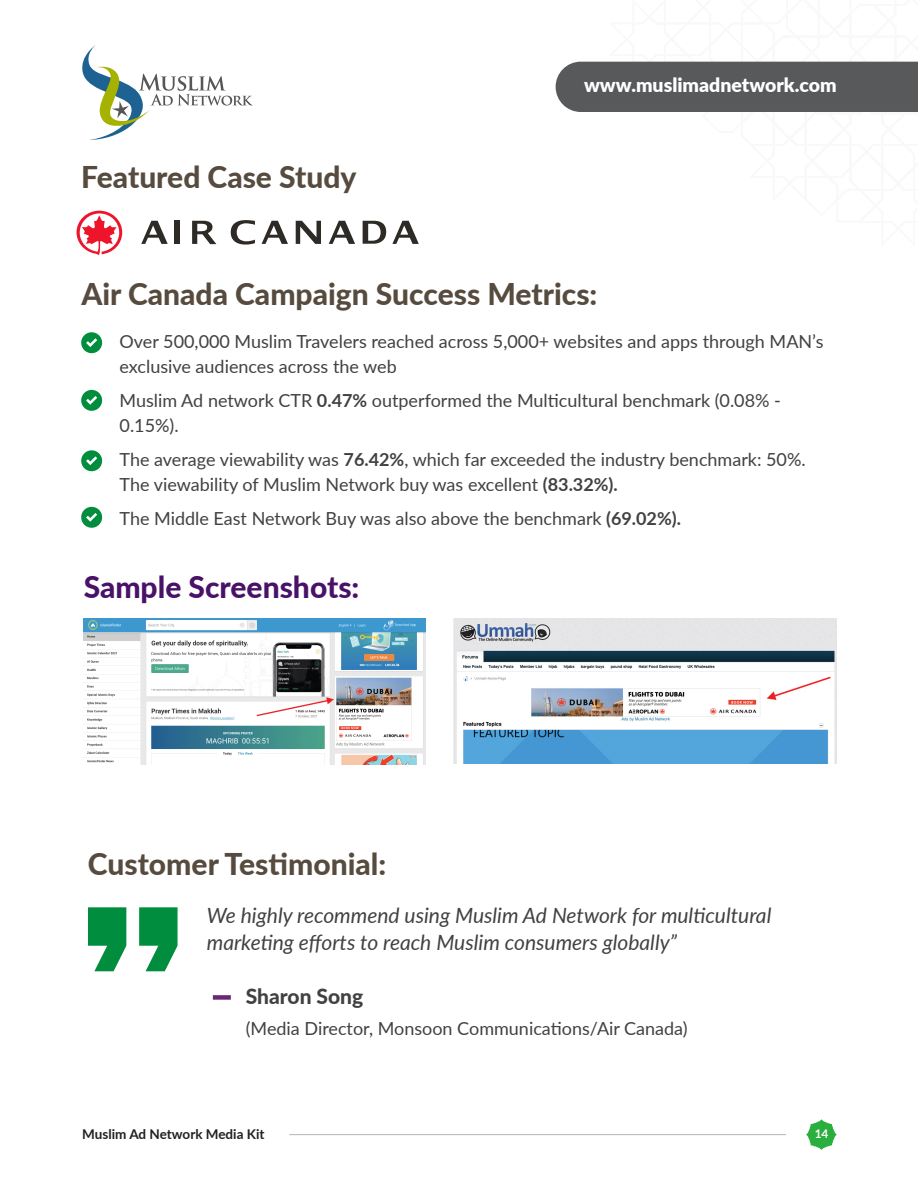
<style>
.page{position:relative;width:918px;height:1188px;background:#fff}
.page>*{position:absolute;margin:0;border:0;box-sizing:border-box;transform-origin:0 0}
.t1{font:800 30px "Lato";color:#564b3e}
.t2{font:800 30px "Lato";color:#491268}
.t3{font:italic 21px/27.6px "Lato";color:#414042}
.t4{font:800 21px "Lato";color:#414042}
.t5{font:900 19.5px "Lato";color:#fff}
.t6{font:18px/24.6px "Lato";color:#414042}
.t7{font:700 13.5px "Lato";color:#231f20}
.t8{font:700 11.85px "Lato";color:#fff}
.s1{font-weight:700}
</style>
<div class="page">
<svg style="left:88px;top:907px;width:90px;height:64px"></svg>
<svg style="left:77px;top:211px;width:45px;height:44px"></svg>
<svg style="left:192px;top:221px;width:24px;height:23px"></svg>
<svg style="left:141px;top:221px;width:27px;height:23px"></svg>
<div style="left:175px;top:221px;width:5px;height:23px;background:#2e2a25"></div>
<svg style="left:231px;top:220px;width:24px;height:25px"></svg>
<svg style="left:262px;top:221px;width:26px;height:23px"></svg>
<svg style="left:329px;top:221px;width:26px;height:23px"></svg>
<svg style="left:392px;top:221px;width:27px;height:23px"></svg>
<svg style="left:296px;top:221px;width:25px;height:23px"></svg>
<svg style="left:363px;top:221px;width:23px;height:23px"></svg>
<svg style="left:81px;top:332px;width:22px;height:22px"></svg>
<svg style="left:81px;top:389px;width:22px;height:22px"></svg>
<svg style="left:81px;top:450px;width:22px;height:22px"></svg>
<svg style="left:81px;top:506px;width:22px;height:22px"></svg>
<img style="left:84px;top:619px;width:341px;height:145px">
<img style="left:454px;top:619px;width:383px;height:145px">
<div style="left:213px;top:995px;width:18px;height:5px;background:#682875"></div>
<svg style="left:806px;top:1119px;width:31px;height:31px"></svg>
<hr style="left:289px;top:1134px;width:497px;height:1px;background:#b3b5b7">
<svg style="left:82px;top:45px;width:171px;height:95px"></svg>
<div style="left:556px;top:61px;width:362px;height:51px;background:#58595b"></div>
<h1 class="t1" style="left:81px;top:155px;width:277px">Featured Case Study</h1>
<p class="t5" style="left:584px;top:71px;width:254px">www.muslimadnetwork.com</p>
<h1 class="t1" style="left:81px;top:272px;width:518px">Air Canada Campaign Success Metrics:</h1>
<p class="t6" style="left:120px;top:329px;width:705px">Over 500,000 Muslim Travelers reached across 5,000+ websites and apps through MAN’s exclusive audiences across the web</p>
<p class="t6" style="left:120px;top:387px;width:663px">Muslim Ad network CTR <span class="s1">0.47%</span> outperformed the Multicultural benchmark (0.08% -<br>0.15%).</p>
<p class="t6" style="left:120px;top:446px;width:688px">The average viewability was <span class="s1">76.42%</span>, which far exceeded the industry benchmark: 50%.<br>The viewability of Muslim Network buy was excellent <span class="s1">(83.32%).</span></p>
<p class="t6" style="left:120px;top:505px;width:563px">The Middle East Network Buy was also above the benchmark <span class="s1">(69.02%).</span></p>
<h1 class="t2" style="left:84px;top:565px;width:277px">Sample Screenshots:</h1>
<h1 class="t1" style="left:88px;top:842px;width:300px">Customer Testimonial:</h1>
<p class="t3" style="left:207px;top:901px;width:566px">We highly recommend using Muslim Ad Network for multicultural marketing efforts to reach Muslim consumers globally”</p>
<p class="t4" style="left:246px;top:980px;width:119px">Sharon Song</p>
<p class="t6" style="left:246px;top:1015px;width:443px">(Media Director, Monsoon Communications/Air Canada)</p>
<p class="t7" style="left:82px;top:1124px;width:184px">Muslim Ad Network Media Kit</p>
<p class="t8" style="left:815px;top:1125px;width:15px">14</p>
</div>
